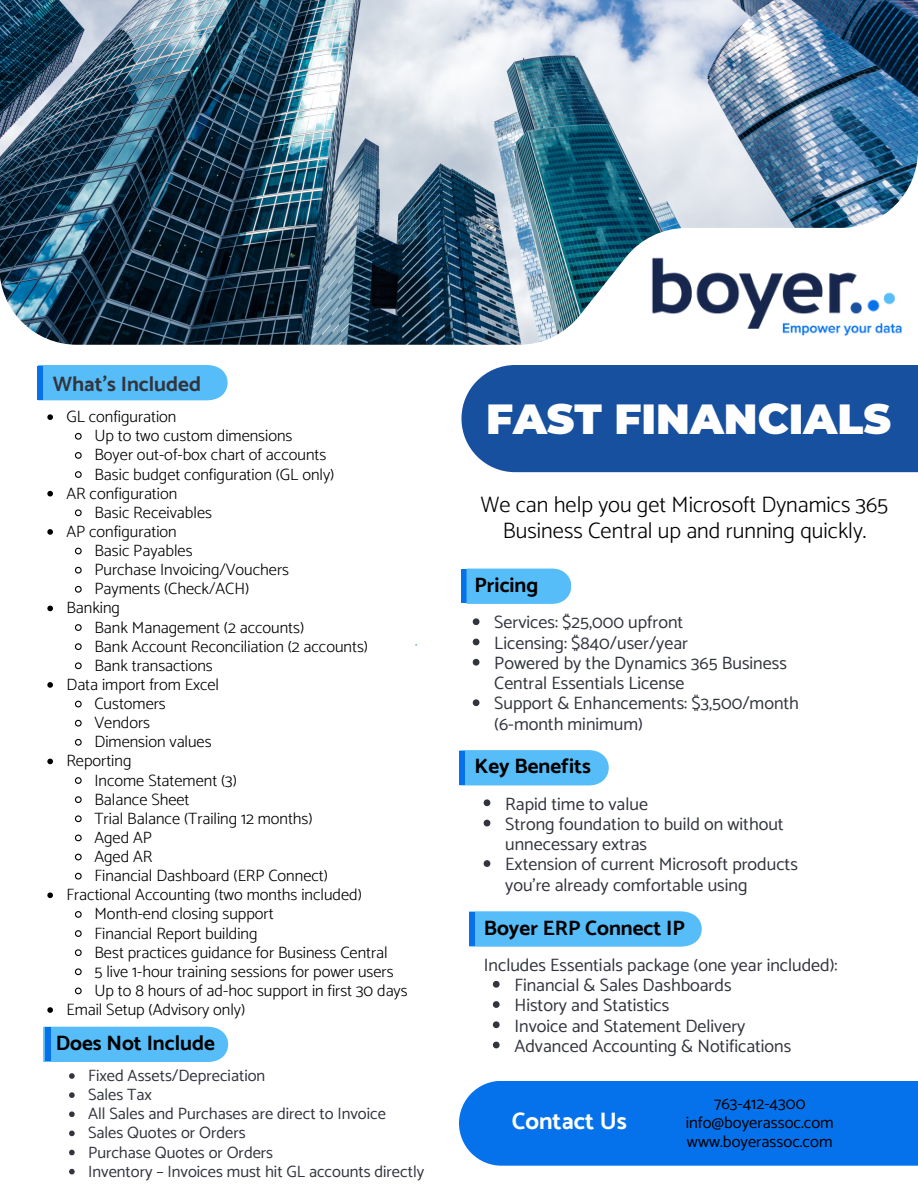
<style>
.page{position:relative;width:918px;height:1188px;background:#fff}
.page>*{position:absolute;margin:0;border:0;box-sizing:border-box;transform-origin:0 0}
.t1{font:900 42px "Montserrat";color:#fff}
.t2{font:700 24px "Catamaran";color:#fff}
.t3{font:300 22.5px/25.8px "Catamaran";color:#000;text-align:center}
.t4{font:700 21px "Catamaran";color:#000}
.t5{font:700 21px "Catamaran";color:#32353e}
.t6{font:18px/20.2px "Catamaran";color:#32353e}
.t7{font:300 16.5px "Catamaran";color:#000}
.t8{font:16.5px "Catamaran";color:#32353e}
.t9{font:16.5px "Catamaran";color:#000}
</style>
<div class="page">
<svg style="left:461px;top:365px;width:457px;height:107px;background:#2d60a8"></svg>
<img style="left:551px;top:124px;width:367px;height:334px">
<div style="left:459px;top:1081px;width:459px;height:85px;background:#0572ec"></div>
<svg style="left:47px;top:414px;width:6px;height:6px"></svg>
<svg style="left:74px;top:432px;width:8px;height:8px"></svg>
<svg style="left:74px;top:452px;width:8px;height:7px"></svg>
<svg style="left:74px;top:471px;width:8px;height:7px"></svg>
<svg style="left:47px;top:491px;width:6px;height:5px"></svg>
<svg style="left:74px;top:509px;width:8px;height:8px"></svg>
<svg style="left:47px;top:529px;width:6px;height:6px"></svg>
<svg style="left:74px;top:547px;width:8px;height:8px"></svg>
<svg style="left:74px;top:566px;width:8px;height:8px"></svg>
<svg style="left:74px;top:585px;width:8px;height:8px"></svg>
<svg style="left:47px;top:606px;width:6px;height:5px"></svg>
<svg style="left:74px;top:624px;width:8px;height:7px"></svg>
<svg style="left:74px;top:643px;width:8px;height:7px"></svg>
<svg style="left:74px;top:662px;width:8px;height:8px"></svg>
<svg style="left:47px;top:682px;width:6px;height:6px"></svg>
<svg style="left:74px;top:700px;width:8px;height:8px"></svg>
<svg style="left:74px;top:719px;width:8px;height:8px"></svg>
<svg style="left:74px;top:738px;width:8px;height:8px"></svg>
<svg style="left:47px;top:759px;width:6px;height:5px"></svg>
<svg style="left:74px;top:777px;width:8px;height:7px"></svg>
<svg style="left:74px;top:796px;width:8px;height:7px"></svg>
<svg style="left:74px;top:815px;width:8px;height:8px"></svg>
<svg style="left:74px;top:834px;width:8px;height:8px"></svg>
<svg style="left:74px;top:853px;width:8px;height:8px"></svg>
<svg style="left:74px;top:872px;width:8px;height:8px"></svg>
<svg style="left:47px;top:892px;width:6px;height:6px"></svg>
<svg style="left:74px;top:911px;width:8px;height:7px"></svg>
<svg style="left:74px;top:930px;width:8px;height:7px"></svg>
<svg style="left:74px;top:949px;width:8px;height:7px"></svg>
<svg style="left:74px;top:968px;width:8px;height:8px"></svg>
<svg style="left:74px;top:987px;width:8px;height:8px"></svg>
<svg style="left:47px;top:1007px;width:6px;height:6px"></svg>
<div style="left:38px;top:365px;width:190px;height:35px;background:#57bdf9"></div>
<div style="left:38px;top:366px;width:5px;height:33px;background:#0572ec"></div>
<div style="left:43px;top:1027px;width:185px;height:35px;background:#57bdf9"></div>
<svg style="left:69px;top:1073px;width:6px;height:6px"></svg>
<svg style="left:69px;top:1092px;width:6px;height:6px"></svg>
<svg style="left:69px;top:1111px;width:6px;height:6px"></svg>
<svg style="left:69px;top:1131px;width:6px;height:5px"></svg>
<svg style="left:69px;top:1150px;width:6px;height:5px"></svg>
<svg style="left:69px;top:1169px;width:6px;height:5px"></svg>
<div style="left:45px;top:1027px;width:5px;height:34px;background:#0572ec"></div>
<div style="left:459px;top:750px;width:150px;height:35px;background:#57bdf9"></div>
<div style="left:459px;top:751px;width:6px;height:33px;background:#0572ec"></div>
<svg style="left:484px;top:799px;width:6px;height:7px"></svg>
<svg style="left:484px;top:820px;width:6px;height:6px"></svg>
<svg style="left:484px;top:860px;width:6px;height:7px"></svg>
<div style="left:461px;top:570px;width:6px;height:33px;background:#0572ec"></div>
<div style="left:467px;top:569px;width:104px;height:35px;background:#57bdf9"></div>
<svg style="left:473px;top:618px;width:6px;height:7px"></svg>
<svg style="left:473px;top:639px;width:6px;height:6px"></svg>
<svg style="left:473px;top:659px;width:6px;height:7px"></svg>
<svg style="left:473px;top:699px;width:6px;height:7px"></svg>
<svg style="left:469px;top:911px;width:233px;height:36px;background:#5dbff9"></svg>
<div style="left:469px;top:912px;width:5px;height:34px;background:#0572ec"></div>
<svg style="left:493px;top:981px;width:7px;height:7px"></svg>
<svg style="left:493px;top:1001px;width:7px;height:7px"></svg>
<svg style="left:493px;top:1021px;width:7px;height:7px"></svg>
<svg style="left:493px;top:1042px;width:7px;height:6px"></svg>
<img style="left:0;top:0;width:917px;height:345px">
<p class="t5" style="left:53px;top:371px;width:150px">What’s Included</p>
<p class="t7" style="left:66px;top:407px;width:112px">GL configuration</p>
<h4 class="t7" style="left:94px;top:426px;width:200px">Up to two custom dimensions</h4>
<h1 class="t7" style="left:94px;top:445px;width:233px">Boyer out-of-box chart of accounts</h1>
<p class="t7" style="left:94px;top:464px;width:241px">Basic budget configuration (GL only)</p>
<p class="t7" style="left:66px;top:483px;width:112px">AR configuration</p>
<p class="t7" style="left:94px;top:503px;width:119px">Basic Receivables</p>
<p class="t7" style="left:66px;top:522px;width:112px">AP configuration</p>
<p class="t7" style="left:94px;top:541px;width:100px">Basic Payables</p>
<p class="t7" style="left:94px;top:560px;width:196px">Purchase Invoicing/Vouchers</p>
<p class="t7" style="left:94px;top:579px;width:156px">Payments (Check/ACH)</p>
<p class="t7" style="left:66px;top:598px;width:55px">Banking</p>
<p class="t7" style="left:94px;top:617px;width:211px">Bank Management (2 accounts)</p>
<p class="t7" style="left:94px;top:636px;width:275px">Bank Account Reconciliation (2 accounts)</p>
<p class="t7" style="left:94px;top:656px;width:120px">Bank transactions</p>
<p class="t7" style="left:66px;top:675px;width:154px">Data import from Excel</p>
<p class="t7" style="left:94px;top:694px;width:73px">Customers</p>
<p class="t7" style="left:94px;top:713px;width:57px">Vendors</p>
<p class="t7" style="left:94px;top:732px;width:119px">Dimension values</p>
<p class="t7" style="left:66px;top:751px;width:67px">Reporting</p>
<p class="t7" style="left:94px;top:770px;width:144px">Income Statement (3)</p>
<p class="t7" style="left:94px;top:789px;width:97px">Balance Sheet</p>
<p class="t7" style="left:94px;top:809px;width:220px">Trial Balance (Trailing 12 months)</p>
<p class="t7" style="left:94px;top:828px;width:59px">Aged AP</p>
<p class="t7" style="left:94px;top:847px;width:60px">Aged AR</p>
<p class="t7" style="left:94px;top:866px;width:235px">Financial Dashboard (ERP Connect)</p>
<p class="t7" style="left:66px;top:885px;width:297px">Fractional Accounting (two months included)</p>
<p class="t7" style="left:94px;top:904px;width:181px">Month-end closing support</p>
<p class="t7" style="left:94px;top:923px;width:165px">Financial Report building</p>
<p class="t7" style="left:94px;top:942px;width:295px">Best practices guidance for Business Central</p>
<p class="t7" style="left:94px;top:962px;width:301px">5 live 1-hour training sessions for power users</p>
<p class="t7" style="left:94px;top:981px;width:315px">Up to 8 hours of ad-hoc support in first 30 days</p>
<p class="t7" style="left:66px;top:1000px;width:180px">Email Setup (Advisory only)</p>
<p class="t4" style="left:56px;top:1030px;width:161px">Does Not Include</p>
<p class="t8" style="left:88px;top:1066px;width:179px">Fixed Assets/Depreciation</p>
<p class="t8" style="left:88px;top:1085px;width:65px">Sales Tax</p>
<h3 class="t8" style="left:88px;top:1104px;width:299px">All Sales and Purchases are direct to Invoice</h3>
<h4 class="t8" style="left:88px;top:1123px;width:159px">Sales Quotes or Orders</h4>
<p class="t8" style="left:88px;top:1142px;width:187px">Purchase Quotes or Orders</p>
<p class="t8" style="left:88px;top:1161px;width:338px">Inventory – Invoices must hit GL accounts directly</p>
<p class="t1" style="left:486px;top:393px;width:406px">FAST FINANCIALS</p>
<h4 class="t3" style="left:481px;top:491px;width:409px">We can help you get Microsoft Dynamics 365<br>Business Central up and running quickly.</h4>
<p class="t4" style="left:475px;top:572px;width:65px">Pricing</p>
<p class="t6" style="left:494px;top:612px;width:191px">Services: $25,000 upfront</p>
<h4 class="t6" style="left:494px;top:632px;width:195px">Licensing: $840/user/year</h4>
<p class="t6" style="left:494px;top:653px;width:294px">Powered by the Dynamics 365 Business<br>Central Essentials License</p>
<p class="t6" style="left:494px;top:693px;width:306px">Support &amp; Enhancements: $3,500/month (6-month minimum)</p>
<p class="t4" style="left:475px;top:754px;width:118px">Key Benefits</p>
<p class="t6" style="left:505px;top:793px;width:144px">Rapid time to value</p>
<h4 class="t6" style="left:505px;top:813px;width:280px">Strong foundation to build on without unnecessary extras</h4>
<p class="t6" style="left:505px;top:854px;width:294px">Extension of current Microsoft products you're already comfortable using</p>
<p class="t4" style="left:484px;top:915px;width:203px">Boyer ERP Connect IP</p>
<p class="t6" style="left:484px;top:954px;width:355px">Includes Essentials package (one year included):</p>
<p class="t6" style="left:514px;top:975px;width:219px">Financial &amp; Sales Dashboards</p>
<p class="t6" style="left:514px;top:995px;width:156px">History and Statistics</p>
<p class="t6" style="left:514px;top:1015px;width:232px">Invoice and Statement Delivery</p>
<p class="t6" style="left:514px;top:1035px;width:278px">Advanced Accounting &amp; Notifications</p>
<p class="t2" style="left:512px;top:1107px;width:117px">Contact Us</p>
<p class="t9" style="left:714px;top:1094px;width:93px">763-412-4300</p>
<p class="t9" style="left:686px;top:1113px;width:150px">info@boyerassoc.com</p>
<p class="t9" style="left:687px;top:1132px;width:147px">www.boyerassoc.com</p>
</div>
